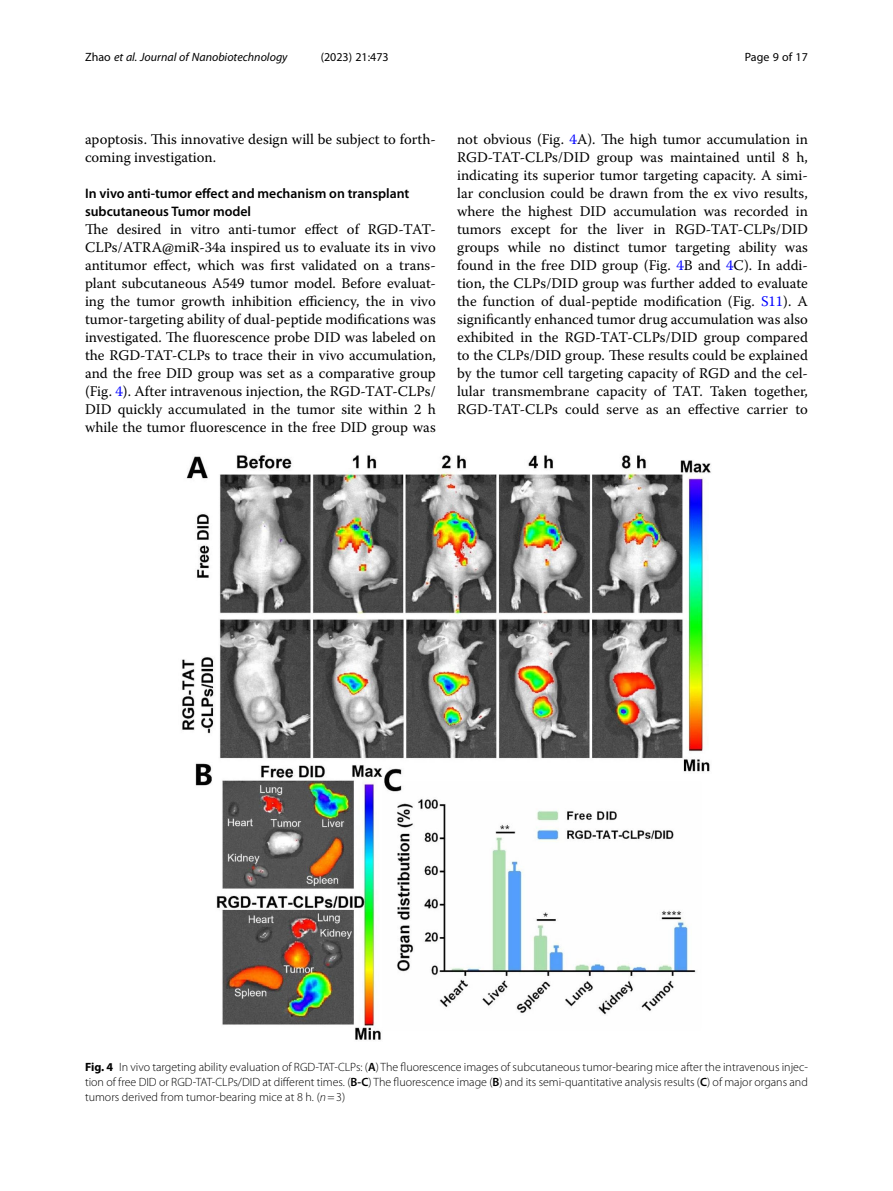
<style>
.page{position:relative;width:893px;height:1191px;background:#fff}
.page>*{position:absolute;margin:0;border:0;box-sizing:border-box;transform-origin:0 0}
.Body_Text{font:14.7px/18px "Warnock Pro";color:#000;text-align:justify}
.Body_Text_Indent{font:14.7px/18px "Warnock Pro";color:#000}
.Head_2{font:600 13.8px/18px "Myriad Pro";color:#000}
.Figure_Caption{font:300 12px/15px "Myriad Pro";color:#000;text-align:justify}
.t1{font:italic 12px "Myriad Pro";color:#000}
.t2{font:12px "Myriad Pro";color:#000}
.s1{font-style:normal}
.s2{color:#00f}
.s3{font-weight:700}
.s4{font-weight:600}
.s5{font-style:italic}
</style>
<div class="page">
<img style="left:182px;top:455px;width:529px;height:585px">
<p class="t1" style="left:85px;top:50px;width:204px"><span class="s1">Zhao</span> et al. Journal of Nanobiotechnology</p>
<p class="t2" style="left:321px;top:50px;width:70px">(2023) 21:473</p>
<p class="t2" style="left:745px;top:50px;width:65px">Page 9 of 17</p>
<p class="Body_Text_Indent" style="left:85px;top:130px;width:352px">apoptosis. This innovative design will be subject to forth&shy;coming investigation.</p>
<p class="Head_2" style="left:85px;top:184px;width:326px">In vivo anti-tumor effect and mechanism on transplant subcutaneous Tumor model</p>
<p class="Body_Text" style="left:85px;top:220px;width:352px">The desired in vitro anti-tumor effect of RGD-TAT-CLPs/ATRA@miR-34a inspired us to evaluate its in vivo antitumor effect, which was first validated on a trans&shy;plant subcutaneous A549 tumor model. Before evaluat&shy;ing the tumor growth inhibition efficiency, the in vivo tumor-targeting ability of dual-peptide modifications was investigated. The fluorescence probe DID was labeled on the RGD-TAT-CLPs to trace their in vivo accumulation, and the free DID group was set as a comparative group (Fig. <span class="s2">4</span>). After intravenous injection, the RGD-TAT-CLPs/ DID quickly accumulated in the tumor site within 2 h while the tumor fluorescence in the free DID group was</p>
<p class="Body_Text" style="left:457px;top:130px;width:352px">not obvious (Fig. <span class="s2">4</span>A). The high tumor accumulation in RGD-TAT-CLPs/DID group was maintained until 8 h, indicating its superior tumor targeting capacity. A simi&shy;lar conclusion could be drawn from the ex vivo results, where the highest DID accumulation was recorded in tumors except for the liver in RGD-TAT-CLPs/DID groups while no distinct tumor targeting ability was found in the free DID group (Fig. <span class="s2">4</span>B and <span class="s2">4</span>C). In addi&shy;tion, the CLPs/DID group was further added to evaluate the function of dual-peptide modification (Fig. <span class="s2">S11</span>). A significantly enhanced tumor drug accumulation was also exhibited in the RGD-TAT-CLPs/DID group compared to the CLPs/DID group. These results could be explained by the tumor cell targeting capacity of RGD and the cel&shy;lular transmembrane capacity of TAT. Taken together, RGD-TAT-CLPs could serve as an effective carrier to</p>
<p class="Figure_Caption" style="left:85px;top:1059px;width:724px"><span class="s3">Fig. 4</span> In vivo targeting ability evaluation of RGD-TAT-CLPs: (<span class="s4">A</span>) The fluorescence images of subcutaneous tumor-bearing mice after the intravenous injec&shy;tion of free DID or RGD-TAT-CLPs/DID at different times. (<span class="s4">B-C</span>) The fluorescence image (<span class="s4">B</span>) and its semi-quantitative analysis results (<span class="s4">C</span>) of major organs and tumors derived from tumor-bearing mice at 8 h. (<span class="s5">n</span>=3)</p>
</div>
